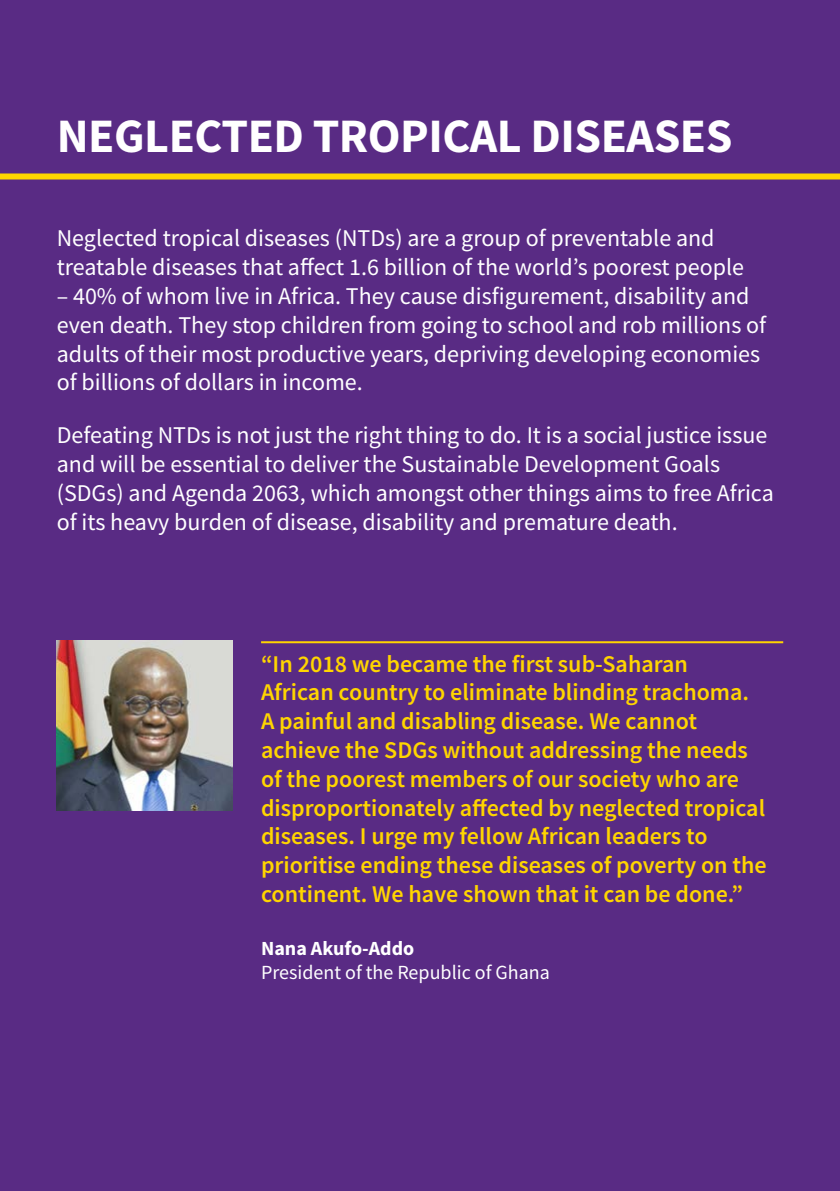
<style>
.page{position:relative;width:840px;height:1191px;background:#fff}
.page>*{position:absolute;margin:0;border:0;box-sizing:border-box;transform-origin:0 0}
.t1{font:700 48px "Source Sans Pro";letter-spacing:-.01em;color:#fff}
.t2{font:24px/28.8px "Source Sans Pro";color:#fff}
.t3{font:600 24px/28.8px "Source Sans Pro";color:#ffd500}
.t4{font:20px "Source Sans Pro";color:#fff}
.t5{font:700 20px "Source Sans Pro";color:#fff}
</style>
<div class="page">
<div style="left:0;top:0;width:839px;height:1191px;background:#592b84"></div>
<img style="left:57px;top:641px;width:175px;height:169px">
<div style="left:0;top:173px;width:839px;height:6px;background:#ffd500"></div>
<hr style="left:261px;top:641px;width:521px;height:2px;background:#ffd500">
<h1 class="t1" style="left:57px;top:104px;width:676px">NEGLECTED TROPICAL DISEASES</h1>
<p class="t2" style="left:57px;top:224px;width:688px">Neglected tropical diseases (NTDs) are a group of preventable and treatable diseases that affect 1.6 billion of the world’s poorest people</p>
<p class="t2" style="left:57px;top:281px;width:710px">– 40% of whom live in Africa. They cause disfigurement, disability and even death. They stop children from going to school and rob millions of adults of their most productive years, depriving developing economies of billions of dollars in income.</p>
<p class="t2" style="left:57px;top:420px;width:718px">Defeating NTDs is not just the right thing to do. It is a social justice issue and will be essential to deliver the Sustainable Development Goals (SDGs) and Agenda 2063, which amongst other things aims to free Africa of its heavy burden of disease, disability and premature death.</p>
<p class="t3" style="left:261px;top:649px;width:507px">“In 2018 we became the first sub-Saharan<br>African country to eliminate blinding trachoma.<br>A painful and disabling disease. We cannot achieve the SDGs without addressing the needs of the poorest members of our society who are disproportionately affected by neglected tropical diseases. I urge my fellow African leaders to prioritise ending these diseases of poverty on the continent. We have shown that it can be done.”</p>
<p class="t5" style="left:261px;top:934px;width:155px">Nana Akufo-Addo</p>
<p class="t4" style="left:261px;top:959px;width:290px">President of the Republic of Ghana</p>
</div>
